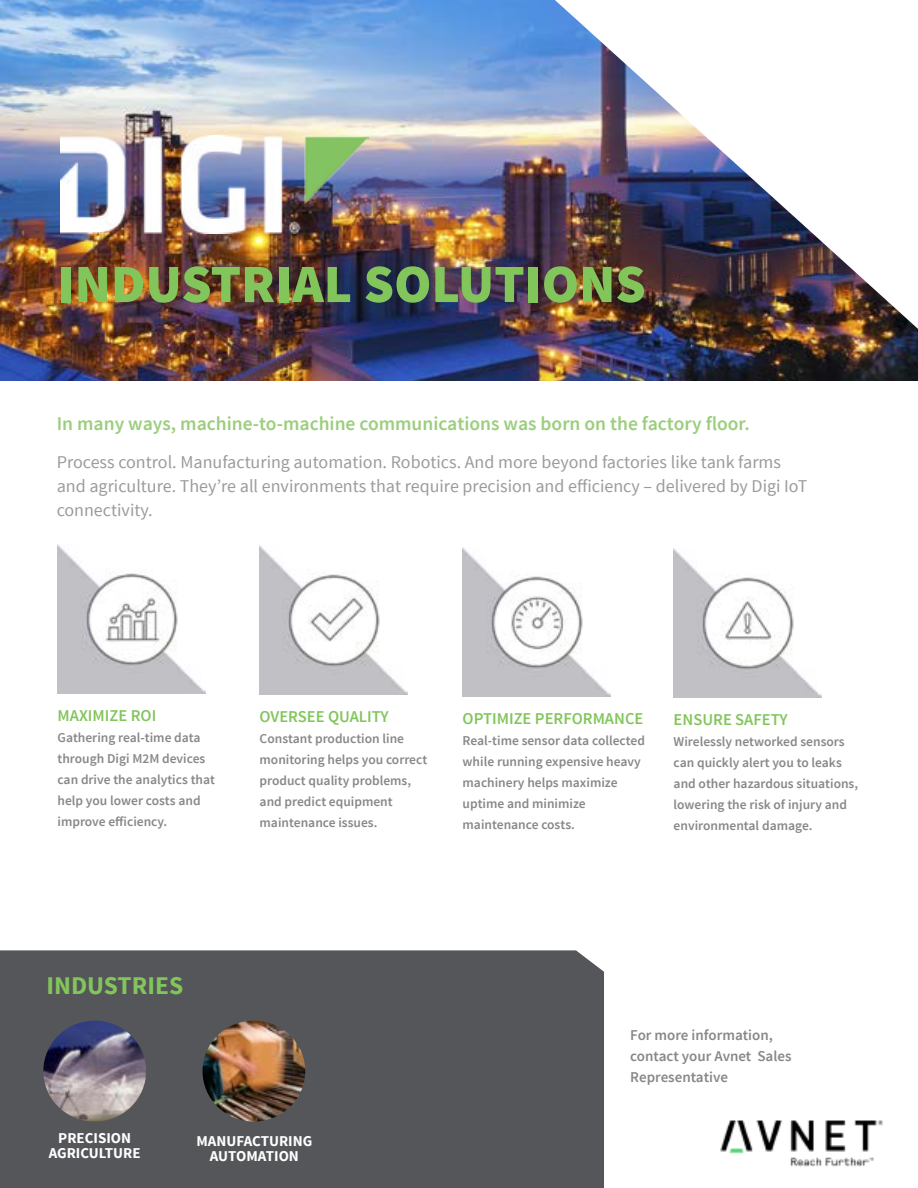
<style>
.page{position:relative;width:918px;height:1188px;background:#fff}
.page>*{position:absolute;margin:0;border:0;box-sizing:border-box;transform-origin:0 0}
.t1{font:900 54px "Source Sans Pro";color:#82c55b}
.t2{font:700 25.5px "Source Sans Pro";color:#82c55b}
.t3{font:600 19.5px "Source Sans Pro";color:#9bce7c}
.t4{font:18px/24px "Source Sans Pro";color:#9a9b9c}
.t5{font:600 16.5px "Source Sans Pro";color:#82c55b}
.t6{font:600 15px/21px "Source Sans Pro";color:#87888a}
.t7{font:700 15px/15px "Source Sans Pro";color:#fff;text-align:center}
.t8{font:600 13.5px/21px "Source Sans Pro";color:#87888a}
</style>
<div class="page">
<div style="left:0;top:950px;width:604px;height:238px;background:#55565a"></div>
<img style="left:0;top:0;width:918px;height:381px">
<img style="left:555px;top:0;width:363px;height:329px">
<img style="left:58px;top:544px;width:147px;height:149px">
<img style="left:260px;top:546px;width:147px;height:149px">
<img style="left:463px;top:547px;width:147px;height:149px">
<img style="left:674px;top:549px;width:147px;height:149px">
<img style="left:60px;top:136px;width:309px;height:97px">
<img style="left:203px;top:1021px;width:102px;height:101px">
<img style="left:43px;top:1021px;width:103px;height:101px">
<img style="left:720px;top:1120px;width:163px;height:46px">
<h1 class="t1" style="left:57px;top:249px;width:590px">INDUSTRIAL SOLUTIONS</h1>
<h3 class="t3" style="left:57px;top:411px;width:695px">In many ways, machine-to-machine communications was born on the factory floor.</h3>
<h3 class="t4" style="left:57px;top:450px;width:752px">Process control. Manufacturing automation. Robotics. And more beyond factories like tank farms and agriculture. They’re all environments that require precision and efficiency – delivered by Digi IoT connectivity.</h3>
<p class="t5" style="left:58px;top:705px;width:100px">MAXIMIZE ROI</p>
<p class="t8" style="left:58px;top:727px;width:159px">Gathering real-time data through Digi M2M devices can drive the analytics that help you lower costs and improve efficiency.</p>
<p class="t5" style="left:260px;top:707px;width:131px">OVERSEE QUALITY</p>
<p class="t8" style="left:260px;top:729px;width:169px">Constant production line monitoring helps you correct product quality problems, and predict equipment maintenance issues.</p>
<p class="t5" style="left:463px;top:708px;width:182px">OPTIMIZE PERFORMANCE</p>
<p class="t8" style="left:463px;top:730px;width:184px">Real-time sensor data collected while running expensive heavy machinery helps maximize uptime and minimize maintenance costs.</p>
<p class="t5" style="left:674px;top:710px;width:116px">ENSURE SAFETY</p>
<p class="t8" style="left:674px;top:732px;width:186px">Wirelessly networked sensors can quickly alert you to leaks and other hazardous situations, lowering the risk of injury and environmental damage.</p>
<h2 class="t2" style="left:46px;top:969px;width:138px">INDUSTRIES</h2>
<p class="t7" style="left:49px;top:1131px;width:93px">PRECISION<br>AGRICULTURE</p>
<p class="t7" style="left:196px;top:1134px;width:117px">MANUFACTURING<br>AUTOMATION</p>
<p class="t6" style="left:630px;top:1025px;width:163px">For more information, contact your Avnet Sales<br>Representative</p>
</div>
